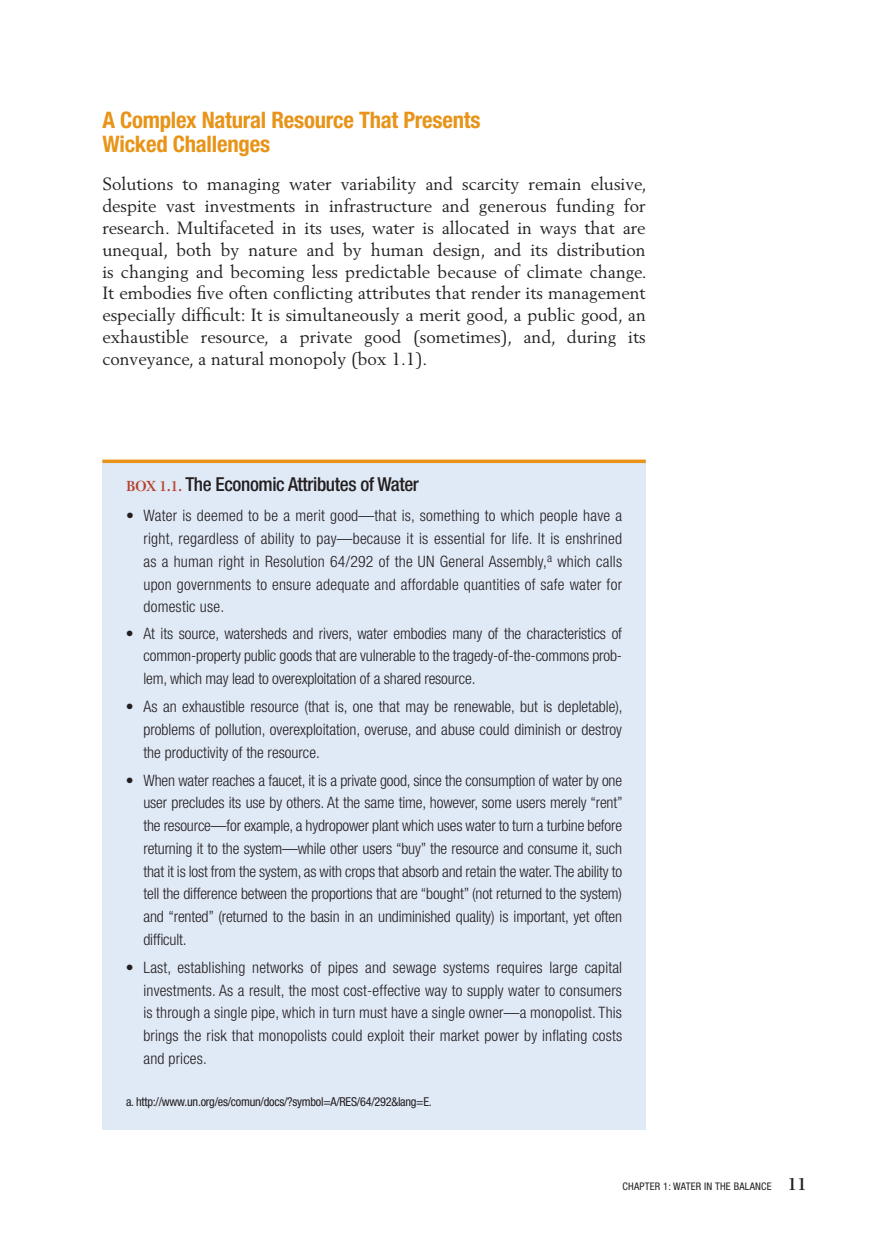
<style>
.page{position:relative;width:882px;height:1260px;background:#fff}
.page>*{position:absolute;margin:0;border:0;box-sizing:border-box;transform-origin:0 0}
.t1{font:700 condensed 22.75px/24.5px "Helvetica Neue";letter-spacing:-.01em;color:#e89419}
.t2{font:500 condensed 19.25px "Helvetica Neue";letter-spacing:-.02em;color:#231f20}
.t3{font:17.5px/21.9px "Berling";color:#231f20;text-align:justify}
.t4{font:300 condensed 15.75px/22.8px "Helvetica Neue";color:#231f20;text-align:justify}
.t5{font:condensed 12.25px "Helvetica Neue";letter-spacing:-.02em;color:#231f20}
.t6{font:condensed 10.5px "Helvetica Neue";letter-spacing:.02em;color:#231f20}
.s1{font-family:"Bulmer";font-weight:600;font-stretch:normal;font-size:15.75px;color:#b4422d}
.s2{font-family:"Bulmer";font-weight:600;font-stretch:normal;font-size:19.25px}
</style>
<div class="page">
<div style="left:102px;top:460px;width:544px;height:670px;background:#e0e9f6"></div>
<hr style="left:102px;top:460px;width:544px;height:3px;background:#e89419">
<h1 class="t1" style="left:102px;top:107px;width:380px">A Complex Natural Resource That Presents<br>Wicked Challenges</h1>
<p class="t3" style="left:102px;top:173px;width:546px">Solutions to managing water variability and scarcity remain elusive, despite vast investments in infrastructure and generous funding for research. Multifaceted in its uses, water is allocated in ways that are unequal, both by nature and by human design, and its distribution is changing and becoming less predictable because of climate change.<br>It embodies five often conflicting attributes that render its management especially difficult: It is simultaneously a merit good, a public good, an exhaustible resource, a private good (sometimes), and, during its conveyance, a natural monopoly (box 1.1).</p>
<p class="t2" style="left:126px;top:473px;width:295px"><span class="s1">BOX 1.1.</span> The Economic Attributes of Water</p>
<p class="t4" style="left:143px;top:504px;width:480px;text-indent:-17px">• Water is deemed to be a merit good—that is, something to which people have a right, regardless of ability to pay—because it is essential for life. It is enshrined as a human right in Resolution 64/292 of the UN General Assembly,<sup>a</sup> which calls upon governments to ensure adequate and affordable quantities of safe water for domestic use.</p>
<p class="t4" style="left:143px;top:622px;width:480px;text-indent:-17px">• At its source, watersheds and rivers, water embodies many of the characteristics of common-property public goods that are vulnerable to the tragedy-of-the-commons prob&shy;lem, which may lead to overexploitation of a shared resource.</p>
<p class="t4" style="left:143px;top:695px;width:481px;text-indent:-17px">• As an exhaustible resource (that is, one that may be renewable, but is depletable), problems of pollution, overexploitation, overuse, and abuse could diminish or destroy the productivity of the resource.</p>
<p class="t4" style="left:143px;top:769px;width:481px;text-indent:-17px">• When water reaches a faucet, it is a private good, since the consumption of water by one user precludes its use by others. At the same time, however, some users merely “rent” the resource—for example, a hydropower plant which uses water to turn a turbine before returning it to the system—while other users “buy” the resource and consume it, such that it is lost from the system, as with crops that absorb and retain the water. The ability to tell the difference between the proportions that are “bought” (not returned to the system) and “rented” (returned to the basin in an undiminished quality) is important, yet often difficult.</p>
<p class="t4" style="left:143px;top:956px;width:480px;text-indent:-17px">• Last, establishing networks of pipes and sewage systems requires large capital investments. As a result, the most cost-effective way to supply water to consumers is through a single pipe, which in turn must have a single owner—a monopolist. This brings the risk that monopolists could exploit their market power by inflating costs and prices.</p>
<p class="t5" style="left:126px;top:1095px;width:307px">a. http://www.un.org/es/comun/docs/?symbol=A/RES/64/292&amp;lang=E.</p>
<p class="t6" style="left:623px;top:1180px;width:65px">CHAPTER 1: Water</p>
<p class="t6" style="left:704px;top:1180px;width:17px">in the</p>
<p class="t6" style="left:734px;top:1180px;width:75px">Balance <span class="s2">11</span></p>
</div>
